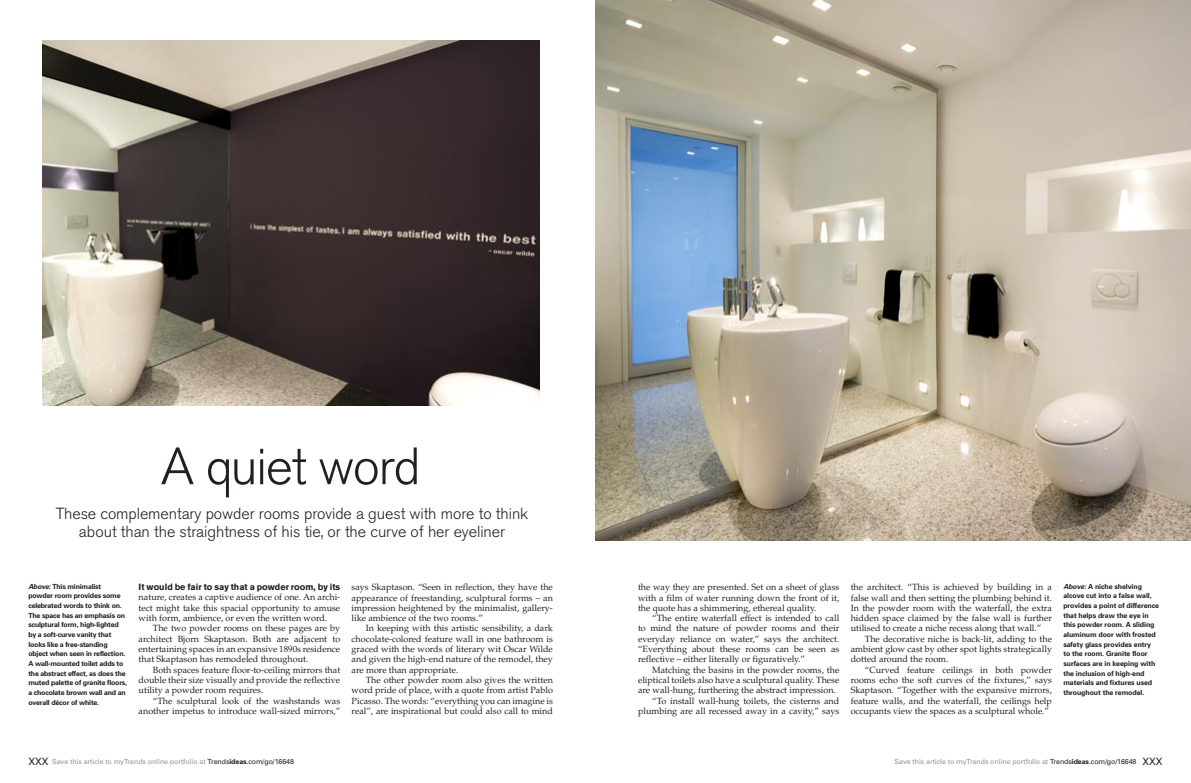
<style>
.page{position:relative;width:1191px;height:783px;background:#fff}
.page>*{position:absolute;margin:0;border:0;box-sizing:border-box;transform-origin:0 0}
.t1{font:300 52px "Akzidenz Grotesk BE";letter-spacing:-.025em;color:#231f20}
.t2{font:300 16px/18px "Akzidenz Grotesk BE";letter-spacing:-.005em;color:#231f20;text-align:center}
.t3{font:9px/10.3px "Palatino";color:#231f20;text-align:justify}
.t4{font:700 9px "Akzidenz Grotesk BE";color:#231f20}
.t5{font:700 7px/9.7px "Univers";letter-spacing:-.025em;color:#231f20}
.t6{font:7px "Univers";letter-spacing:-.01em;color:#939598}
.s1{font-style:italic}
.s2{font-family:"Helvetica";font-size:10px;color:#231f20}
.s3{color:#231f20}
.s4{font-weight:700;color:#231f20}
</style>
<div class="page">
<img style="left:43px;top:40px;width:496px;height:365px">
<img style="left:595px;top:0;width:596px;height:540px">
<h1 class="t1" style="left:161px;top:437px;width:261px">A quiet word</h1>
<h2 class="t2" style="left:56px;top:504px;width:474px">These complementary powder rooms provide a guest with more to think about than the straightness of his tie, or the curve of her eyeliner</h2>
<p class="t5" style="left:28px;top:581px;width:100px"><span class="s1">Above:</span> This minimalist powder room provides some celebrated words to think on.<br>The space has an emphasis on sculptural form, high-lighted by a soft-curve vanity that looks like a free-standing object when seen in reflection.<br>A wall-mounted toilet adds to the abstract effect, as does the muted palette of granite floors, a chocolate brown wall and an overall décor of white.</p>
<p class="t4" style="left:139px;top:581px;width:203px">It would be fair to say that a powder room, by its</p>
<p class="t3" style="left:139px;top:592px;width:203px">nature, creates a captive audience of one. An archi&shy;tect might take this spacial opportunity to amuse with form, ambience, or even the written word.</p>
<p class="t3" style="left:139px;top:623px;width:203px;text-indent:14px">The two powder rooms on these pages are by architect Bjorn Skaptason. Both are adjacent to entertaining spaces in an expansive 1890s residence that Skaptason has remodeled throughout.</p>
<p class="t3" style="left:139px;top:664px;width:203px;text-indent:14px">Both spaces feature floor-to-ceiling mirrors that double their size visually and provide the reflective utility a powder room requires.</p>
<p class="t3" style="left:139px;top:695px;width:203px;text-align:right">“The sculptural look of the washstands was another impetus to introduce wall-sized mirrors,”</p>
<p class="t3" style="left:351px;top:582px;width:203px">says Skaptason. “Seen in reflection, they have the appearance of freestanding, sculptural forms – an impression heightened by the minimalist, gallery&shy;like ambience of the two rooms.”</p>
<p class="t3" style="left:351px;top:623px;width:203px;text-indent:14px">In keeping with this artistic sensibility, a dark chocolate-colored feature wall in one bathroom is graced with the words of literary wit Oscar Wilde and given the high-end nature of the remodel, they are more than appropriate.</p>
<p class="t3" style="left:351px;top:675px;width:203px;text-indent:14px">The other powder room also gives the written word pride of place, with a quote from artist Pablo Picasso. The words: “everything you can imagine is real”, are inspirational but could also call to mind</p>
<p class="t3" style="left:638px;top:582px;width:203px">the way they are presented. Set on a sheet of glass with a film of water running down the front of it, the quote has a shimmering, ethereal quality.</p>
<p class="t3" style="left:638px;top:613px;width:203px;text-indent:14px">“The entire waterfall effect is intended to call to mind the nature of powder rooms and their everyday reliance on water,” says the architect. “Everything about these rooms can be seen as reflective – either literally or figuratively.”</p>
<p class="t3" style="left:652px;top:664px;width:189px">Matching the basins in the powder rooms, the</p>
<p class="t3" style="left:638px;top:675px;width:203px">eliptical toilets also have a sculptural quality. These</p>
<p class="t3" style="left:638px;top:685px;width:199px">are wall-hung, furthering the abstract impression.</p>
<p class="t3" style="left:652px;top:695px;width:189px">“To install wall-hung toilets, the cisterns and</p>
<p class="t3" style="left:638px;top:705px;width:203px">plumbing are all recessed away in a cavity,” says</p>
<p class="t3" style="left:850px;top:582px;width:203px">the architect. “This is achieved by building in a false wall and then setting the plumbing behind it.<br>In the powder room with the waterfall, the extra hidden space claimed by the false wall is further utilised to create a niche recess along that wall.”</p>
<p class="t3" style="left:850px;top:633px;width:203px;text-indent:14px">The decorative niche is back-lit, adding to the ambient glow cast by other spot lights strategically dotted around the room.</p>
<p class="t3" style="left:850px;top:664px;width:203px;text-indent:14px">“Curved feature ceilings in both powder rooms echo the soft curves of the fixtures,” says Skaptason. “Together with the expansive mirrors, feature walls, and the waterfall, the ceilings help occupants view the spaces as a sculptural whole.”</p>
<p class="t5" style="left:1063px;top:581px;width:97px"><span class="s1">Above:</span> A niche shelving alcove cut into a false wall, provides a point of difference that helps draw the eye in this powder room. A sliding aluminum door with frosted safety glass provides entry to the room. Granite floor surfaces are in keeping with the inclusion of high-end materials and fixtures used throughout the remodel.</p>
<p class="t6" style="left:28px;top:757px;width:267px"><span class="s2">XXX</span> Save this article to myTrends online portfolio at <span class="s3">Trends</span><span class="s4">ideas</span><span class="s3">.com/go/16648</span></p>
<p class="t6" style="left:894px;top:757px;width:269px">Save this article to myTrends online portfolio at <span class="s3">Trends</span><span class="s4">ideas</span><span class="s3">.com/go/16648</span> <span class="s2">XXX</span></p>
</div>
